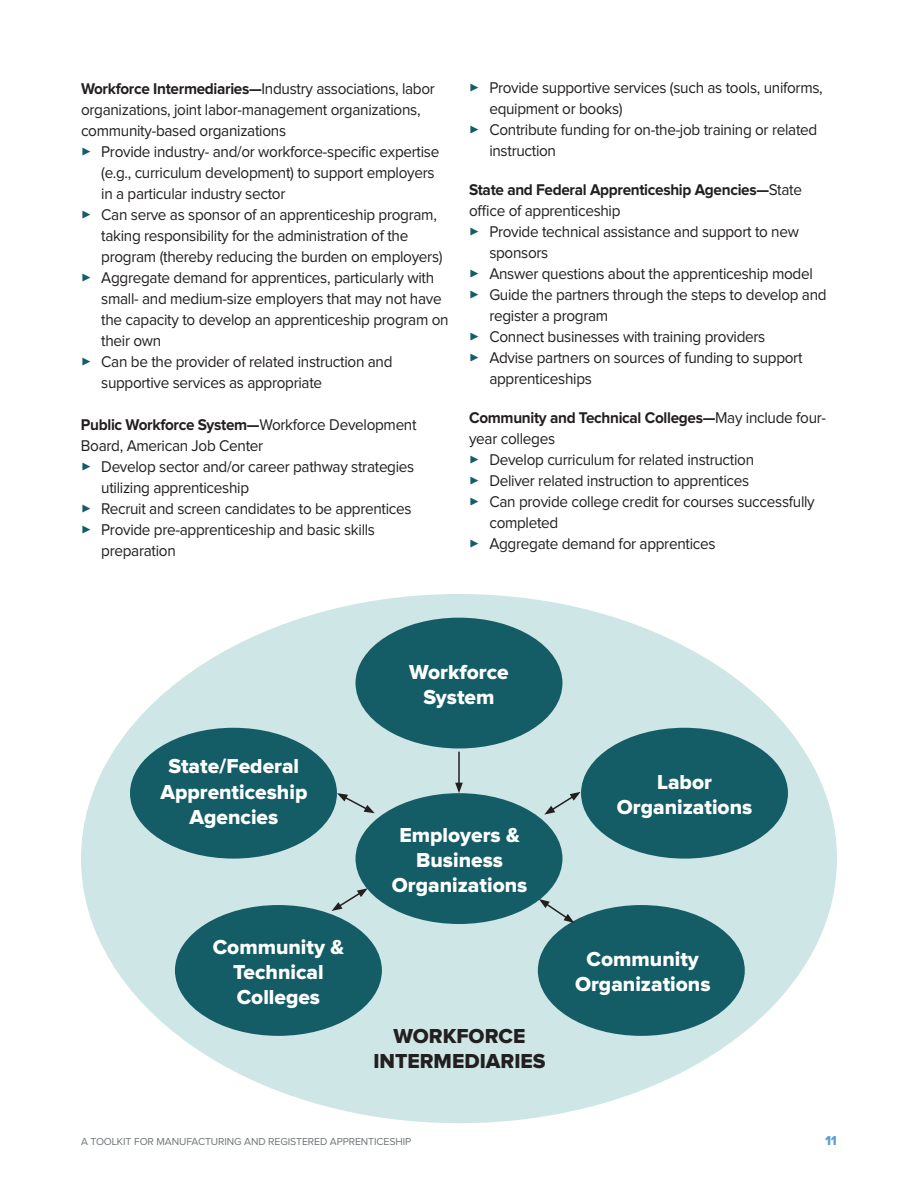
<style>
.page{position:relative;width:918px;height:1188px;background:#fff}
.page>*{position:absolute;margin:0;border:0;box-sizing:border-box;transform-origin:0 0}
.t1{font:21px/25.2px "Proxima Nova Extrabld";color:#fff;text-align:center}
.t2{font:21px/25.2px "Proxima Nova Extrabld";color:#231f20;text-align:center}
.t3{font:16.2px "Proxima Nova";letter-spacing:-.02em;color:#231f20;scale:.95 1}
.t4{font:700 16.2px "Proxima Nova";letter-spacing:-.02em;color:#231f20;scale:.95 1}
.t5{font:13.5px "Proxima Nova Extrabld";color:#589fd6}
.t6{font:10.5px "Proxima Nova";letter-spacing:-.01em;color:#6f7677}
.s1{font-weight:700}
.s2{font-family:"Dingbests";color:#145d66}
.s3{font-weight:400}
</style>
<div class="page">
<div style="left:81px;top:594px;width:756px;height:529px;background:#cee6e6;border-radius:50%"></div>
<div style="left:356px;top:618px;width:206px;height:130px;background:#145d66;border-radius:50%"></div>
<div style="left:175px;top:905px;width:207px;height:131px;background:#145d66;border-radius:50%"></div>
<div style="left:130px;top:728px;width:207px;height:131px;background:#145d66;border-radius:50%"></div>
<div style="left:581px;top:728px;width:207px;height:131px;background:#145d66;border-radius:50%"></div>
<div style="left:538px;top:905px;width:207px;height:131px;background:#145d66;border-radius:50%"></div>
<div style="left:356px;top:793px;width:206px;height:131px;background:#145d66;border-radius:50%"></div>
<hr style="left:458px;top:752px;width:2px;height:33px;background:#231f20">
<svg style="left:455px;top:783px;width:8px;height:10px"></svg>
<svg style="left:337px;top:793px;width:38px;height:20px"></svg>
<svg style="left:544px;top:792px;width:37px;height:23px"></svg>
<svg style="left:539px;top:899px;width:35px;height:24px"></svg>
<svg style="left:332px;top:888px;width:36px;height:23px"></svg>
<p class="t3" style="left:81px;top:79px;width:374px"><span class="s1">Workforce Intermediaries—</span>Industry associations, labor</p>
<p class="t3" style="left:81px;top:100px;width:359px">organizations, joint labor-management organizations,</p>
<p class="t3" style="left:81px;top:121px;width:217px">community-based organizations</p>
<p class="t3" style="left:81px;top:142px;width:379px"><span class="s2">&gt;</span> Provide industry- and/or workforce-specific expertise</p>
<p class="t3" style="left:101px;top:163px;width:352px">(e.g., curriculum development) to support employers</p>
<p class="t3" style="left:101px;top:184px;width:195px">in a particular industry sector</p>
<p class="t3" style="left:81px;top:205px;width:376px"><span class="s2">&gt;</span> Can serve as sponsor of an apprenticeship program,</p>
<p class="t3" style="left:101px;top:226px;width:325px">taking responsibility for the administration of the</p>
<p class="t3" style="left:101px;top:247px;width:361px">program (thereby reducing the burden on employers)</p>
<p class="t3" style="left:81px;top:268px;width:373px"><span class="s2">&gt;</span> Aggregate demand for apprentices, particularly with</p>
<p class="t3" style="left:101px;top:289px;width:360px">small- and medium-size employers that may not have</p>
<p class="t3" style="left:101px;top:310px;width:367px">the capacity to develop an apprenticeship program on</p>
<p class="t3" style="left:101px;top:331px;width:65px">their own</p>
<p class="t3" style="left:81px;top:352px;width:329px"><span class="s2">&gt;</span> Can be the provider of related instruction and</p>
<p class="t3" style="left:101px;top:373px;width:234px">supportive services as appropriate</p>
<p class="t4" style="left:81px;top:415px;width:355px">Public Workforce System—<span class="s3">Workforce Development</span></p>
<p class="t3" style="left:81px;top:436px;width:193px">Board, American Job Center</p>
<p class="t3" style="left:81px;top:457px;width:352px"><span class="s2">&gt;</span> Develop sector and/or career pathway strategies</p>
<p class="t3" style="left:101px;top:478px;width:157px">utilizing apprenticeship</p>
<p class="t3" style="left:81px;top:499px;width:350px"><span class="s2">&gt;</span> Recruit and screen candidates to be apprentices</p>
<p class="t3" style="left:81px;top:520px;width:311px"><span class="s2">&gt;</span> Provide pre-apprenticeship and basic skills</p>
<p class="t3" style="left:101px;top:541px;width:80px">preparation</p>
<p class="t3" style="left:469px;top:78px;width:374px"><span class="s2">&gt;</span> Provide supportive services (such as tools, uniforms,</p>
<p class="t3" style="left:489px;top:99px;width:142px">equipment or books)</p>
<p class="t3" style="left:469px;top:120px;width:368px"><span class="s2">&gt;</span> Contribute funding for on-the-job training or related</p>
<p class="t3" style="left:489px;top:141px;width:72px">instruction</p>
<p class="t4" style="left:469px;top:180px;width:352px">State and Federal Apprenticeship Agencies—<span class="s3">State</span></p>
<p class="t3" style="left:469px;top:201px;width:161px">office of apprenticeship</p>
<p class="t3" style="left:469px;top:222px;width:349px"><span class="s2">&gt;</span> Provide technical assistance and support to new</p>
<p class="t3" style="left:489px;top:243px;width:64px">sponsors</p>
<p class="t3" style="left:469px;top:264px;width:363px"><span class="s2">&gt;</span> Answer questions about the apprenticeship model</p>
<p class="t3" style="left:469px;top:285px;width:378px"><span class="s2">&gt;</span> Guide the partners through the steps to develop and</p>
<p class="t3" style="left:489px;top:306px;width:127px">register a program</p>
<p class="t3" style="left:469px;top:327px;width:313px"><span class="s2">&gt;</span> Connect businesses with training providers</p>
<p class="t3" style="left:469px;top:348px;width:352px"><span class="s2">&gt;</span> Advise partners on sources of funding to support</p>
<p class="t3" style="left:489px;top:369px;width:109px">apprenticeships</p>
<p class="t4" style="left:469px;top:408px;width:377px">Community and Technical Colleges—<span class="s3">May include four-</span></p>
<p class="t3" style="left:469px;top:429px;width:92px">year colleges</p>
<p class="t3" style="left:469px;top:450px;width:302px"><span class="s2">&gt;</span> Develop curriculum for related instruction</p>
<p class="t3" style="left:469px;top:471px;width:296px"><span class="s2">&gt;</span> Deliver related instruction to apprentices</p>
<p class="t3" style="left:469px;top:492px;width:365px"><span class="s2">&gt;</span> Can provide college credit for courses successfully</p>
<p class="t3" style="left:489px;top:513px;width:74px">completed</p>
<p class="t3" style="left:469px;top:534px;width:261px"><span class="s2">&gt;</span> Aggregate demand for apprentices</p>
<p class="t1" style="left:160px;top:754px;width:148px">State/Federal<br>Apprenticeship<br>Agencies</p>
<p class="t1" style="left:213px;top:934px;width:133px">Community &amp;<br>Technical<br>Colleges</p>
<p class="t1" style="left:409px;top:660px;width:101px">Workforce<br>System</p>
<p class="t1" style="left:392px;top:823px;width:137px">Employers &amp;<br>Business<br>Organizations</p>
<p class="t2" style="left:373px;top:1024px;width:174px">WORKFORCE<br>INTERMEDIARIES</p>
<p class="t1" style="left:617px;top:770px;width:137px">Labor<br>Organizations</p>
<p class="t1" style="left:575px;top:947px;width:137px">Community<br>Organizations</p>
<p class="t6" style="left:81px;top:1135px;width:332px">A TOOLKIT FOR MANUFACTURING AND REGISTERED APPRENTICESHIP</p>
<p class="t5" style="left:825px;top:1132px;width:13px">11</p>
</div>
